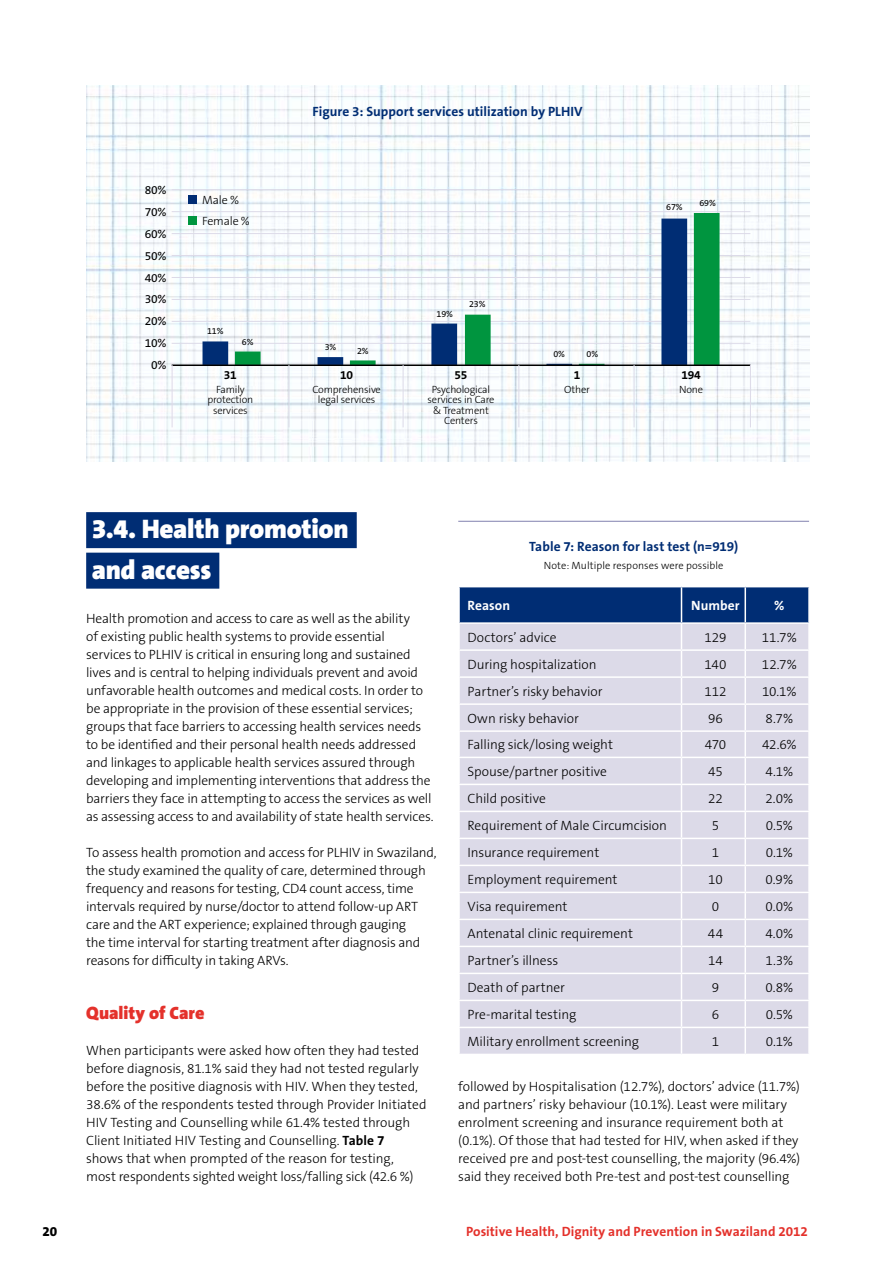
<style>
.page{position:relative;width:893px;height:1263px;background:#fff}
.page>*{position:absolute;margin:0;border:0;box-sizing:border-box;transform-origin:0 0}
.t1{font:900 27px/40.5px "The Sans B W9";letter-spacing:-.01em;color:#fff}
.t2{font:900 18px "The Sans B W9";color:#e4312b}
.t3{font:300 13.5px/18px "The Sans B W3";letter-spacing:-.01em;color:#000}
.t4{font:700 13.5px "The Sans B W7";letter-spacing:.005em;color:#002d74}
.t5{font:700 13.5px "The Sans B W7";color:#e4312b}
.t6{font:700 13.5px "The Sans B W7";letter-spacing:.005em;color:#fff}
.t7{font:800 13.5px "The Sans B W8";color:#000}
.t8{font:12px "The Sans B W5 Plain";letter-spacing:-.015em;color:#000}
.t9{font:300 12px/21px "The Sans B W3";letter-spacing:-.015em;color:#000}
.t10{font:700 12px "The Sans B W7";letter-spacing:-.015em;color:#000}
.t11{font:300 10.5px/10.5px "The Sans B W3";letter-spacing:-.015em;color:#000;text-align:center}
.t12{font:300 10.5px "The Sans B W3";letter-spacing:.005em;color:#000}
.t13{font:9px "The Sans B W5 Plain";letter-spacing:-.015em;color:#000}
.s1{color:#002d74}
.s2{font-family:"The Sans B W7";font-weight:700}
</style>
<div class="page">
<img style="left:86px;top:85px;width:723px;height:376px">
<div style="left:86px;top:512px;width:271px;height:36px;background:#002d74"></div>
<div style="left:86px;top:553px;width:133px;height:36px;background:#002d74"></div>
<hr style="left:458px;top:521px;width:351px;height:1px;background:#8281af">
<svg style="left:459px;top:587px;width:350px;height:467px;background:#cecfe1"></svg>
<hr style="left:745px;top:1027px;width:65px;height:1px;background:#fff">
<hr style="left:744px;top:1028px;width:2px;height:26px;background:#fff">
<hr style="left:808px;top:1028px;width:2px;height:26px;background:#fff">
<hr style="left:172px;top:189px;width:578px;height:1px;background:#dcdae8">
<hr style="left:172px;top:211px;width:578px;height:1px;background:#dcdae8">
<hr style="left:172px;top:233px;width:578px;height:1px;background:#dcdae8">
<hr style="left:172px;top:255px;width:578px;height:1px;background:#dcdae8">
<hr style="left:172px;top:277px;width:578px;height:1px;background:#dcdae8">
<hr style="left:172px;top:299px;width:578px;height:1px;background:#dcdae8">
<hr style="left:172px;top:321px;width:578px;height:1px;background:#dcdae8">
<hr style="left:172px;top:343px;width:578px;height:1px;background:#dcdae8">
<svg style="left:203px;top:219px;width:32px;height:145px;fill:#f5fafc"></svg>
<svg style="left:235px;top:213px;width:484px;height:151px;fill:#f4f9fb"></svg>
<hr style="left:172px;top:364px;width:578px;height:2px;background:#000">
<div style="left:188px;top:195px;width:9px;height:9px;background:#002d74"></div>
<div style="left:188px;top:216px;width:9px;height:9px;background:#00953f"></div>
<hr style="left:172px;top:365px;width:1px;height:62px;background:#dcdae8">
<hr style="left:289px;top:365px;width:1px;height:62px;background:#dcdae8">
<hr style="left:403px;top:365px;width:1px;height:62px;background:#dcdae8">
<hr style="left:518px;top:365px;width:1px;height:62px;background:#dcdae8">
<hr style="left:634px;top:365px;width:1px;height:62px;background:#dcdae8">
<hr style="left:750px;top:365px;width:1px;height:62px;background:#dcdae8">
<p class="t8" style="left:145px;top:182px;width:23px">80%</p>
<p class="t8" style="left:145px;top:204px;width:23px">70%</p>
<p class="t8" style="left:145px;top:226px;width:23px">60%</p>
<p class="t8" style="left:145px;top:248px;width:23px">50%</p>
<p class="t8" style="left:145px;top:270px;width:23px">40%</p>
<p class="t8" style="left:145px;top:292px;width:23px">30%</p>
<p class="t8" style="left:145px;top:314px;width:23px">20%</p>
<p class="t8" style="left:145px;top:335px;width:23px">10%</p>
<p class="t8" style="left:151px;top:357px;width:17px">0%</p>
<p class="t9" style="left:202px;top:189px;width:49px">Male %<br>Female %</p>
<p class="t13" style="left:207px;top:326px;width:18px">11%</p>
<p class="t13" style="left:242px;top:336px;width:13px">6%</p>
<p class="t10" style="left:224px;top:367px;width:15px">31</p>
<p class="t11" style="left:207px;top:384px;width:47px">Family protection services</p>
<p class="t4" style="left:313px;top:103px;width:272px">Figure 3: Support services utilization by PLHIV</p>
<p class="t13" style="left:469px;top:299px;width:18px">23%</p>
<p class="t13" style="left:437px;top:308px;width:18px">19%</p>
<p class="t13" style="left:325px;top:341px;width:13px">3%</p>
<p class="t13" style="left:357px;top:345px;width:13px">2%</p>
<p class="t13" style="left:553px;top:348px;width:13px">0%</p>
<p class="t13" style="left:587px;top:348px;width:13px">0%</p>
<p class="t10" style="left:340px;top:367px;width:15px">10</p>
<p class="t10" style="left:454px;top:367px;width:15px">55</p>
<p class="t10" style="left:574px;top:367px;width:8px">1</p>
<p class="t11" style="left:312px;top:384px;width:70px">Comprehensive legal services</p>
<p class="t11" style="left:427px;top:384px;width:69px">Psychological services in Care &amp; Treatment<br>Centers</p>
<p class="t11" style="left:564px;top:384px;width:27px">Other</p>
<p class="t13" style="left:666px;top:202px;width:18px">67%</p>
<p class="t13" style="left:699px;top:197px;width:18px">69%</p>
<p class="t10" style="left:681px;top:367px;width:21px">194</p>
<p class="t11" style="left:679px;top:384px;width:26px">None</p>
<h1 class="t1" style="left:92px;top:509px;width:266px">3.4. Health promotion<span class="s1">. </span>and access<span class="s1">.</span></h1>
<p class="t3" style="left:86px;top:610px;width:349px">Health promotion and access to care as well as the ability<br>of existing public health systems to provide essential services to PLHIV is critical in ensuring long and sustained lives and is central to helping individuals prevent and avoid unfavorable health outcomes and medical costs. In order to be appropriate in the provision of these essential services; groups that face barriers to accessing health services needs to be identified and their personal health needs addressed and linkages to applicable health services assured through developing and implementing interventions that address the barriers they face in attempting to access the services as well as assessing access to and availability of state health services.</p>
<p class="t3" style="left:86px;top:844px;width:352px">To assess health promotion and access for PLHIV in Swaziland, the study examined the quality of care, determined through frequency and reasons for testing, CD4 count access, time intervals required by nurse/doctor to attend follow-up ART care and the ART experience; explained through gauging<br>the time interval for starting treatment after diagnosis and reasons for difficulty in taking ARVs.</p>
<h2 class="t2" style="left:86px;top:1002px;width:120px">Quality of Care</h2>
<p class="t3" style="left:86px;top:1042px;width:342px">When participants were asked how often they had tested before diagnosis, 81.1% said they had not tested regularly before the positive diagnosis with HIV. When they tested, 38.6% of the respondents tested through Provider Initiated HIV Testing and Counselling while 61.4% tested through Client Initiated HIV Testing and Counselling. <span class="s2">Table 7<br></span>shows that when prompted of the reason for testing, most respondents sighted weight loss/falling sick (42.6 %)</p>
<p class="t4" style="left:529px;top:538px;width:210px">Table 7: Reason for last test (n=919)</p>
<p class="t12" style="left:544px;top:559px;width:181px">Note: Multiple responses were possible</p>
<p class="t6" style="left:467px;top:597px;width:44px">Reason</p>
<p class="t6" style="left:691px;top:597px;width:50px">Number</p>
<p class="t6" style="left:774px;top:597px;width:12px">%</p>
<p class="t3" style="left:467px;top:628px;width:91px">Doctors’ advice</p>
<p class="t3" style="left:704px;top:628px;width:24px">129</p>
<p class="t3" style="left:762px;top:628px;width:36px">11.7%</p>
<p class="t3" style="left:467px;top:655px;width:131px">During hospitalization</p>
<p class="t3" style="left:704px;top:655px;width:24px">140</p>
<p class="t3" style="left:762px;top:655px;width:36px">12.7%</p>
<p class="t3" style="left:467px;top:682px;width:137px">Partner’s risky behavior</p>
<p class="t3" style="left:704px;top:682px;width:24px">112</p>
<p class="t3" style="left:762px;top:682px;width:36px">10.1%</p>
<p class="t3" style="left:468px;top:709px;width:113px">Own risky behavior</p>
<p class="t3" style="left:708px;top:709px;width:16px">96</p>
<p class="t3" style="left:766px;top:709px;width:29px">8.7%</p>
<p class="t3" style="left:468px;top:736px;width:147px">Falling sick/losing weight</p>
<p class="t3" style="left:705px;top:736px;width:23px">470</p>
<p class="t3" style="left:762px;top:736px;width:36px">42.6%</p>
<p class="t3" style="left:468px;top:762px;width:141px">Spouse/partner positive</p>
<p class="t3" style="left:708px;top:762px;width:16px">45</p>
<p class="t3" style="left:766px;top:762px;width:29px">4.1%</p>
<p class="t3" style="left:467px;top:789px;width:80px">Child positive</p>
<p class="t3" style="left:708px;top:789px;width:16px">22</p>
<p class="t3" style="left:765px;top:789px;width:29px">2.0%</p>
<p class="t3" style="left:467px;top:816px;width:201px">Requirement of Male Circumcision</p>
<p class="t3" style="left:712px;top:816px;width:9px">5</p>
<p class="t3" style="left:766px;top:816px;width:29px">0.5%</p>
<p class="t3" style="left:467px;top:843px;width:133px">Insurance requirement</p>
<p class="t3" style="left:712px;top:843px;width:9px">1</p>
<p class="t3" style="left:766px;top:843px;width:29px">0.1%</p>
<p class="t3" style="left:467px;top:870px;width:151px">Employment requirement</p>
<p class="t3" style="left:708px;top:870px;width:16px">10</p>
<p class="t3" style="left:766px;top:870px;width:29px">0.9%</p>
<p class="t3" style="left:467px;top:897px;width:102px">Visa requirement</p>
<p class="t3" style="left:712px;top:897px;width:9px">0</p>
<p class="t3" style="left:765px;top:897px;width:29px">0.0%</p>
<p class="t3" style="left:467px;top:924px;width:167px">Antenatal clinic requirement</p>
<p class="t3" style="left:708px;top:924px;width:17px">44</p>
<p class="t3" style="left:765px;top:924px;width:29px">4.0%</p>
<p class="t3" style="left:467px;top:951px;width:92px">Partner’s illness</p>
<p class="t3" style="left:708px;top:951px;width:16px">14</p>
<p class="t3" style="left:766px;top:951px;width:29px">1.3%</p>
<p class="t3" style="left:467px;top:978px;width:99px">Death of partner</p>
<p class="t3" style="left:712px;top:978px;width:9px">9</p>
<p class="t3" style="left:765px;top:978px;width:29px">0.8%</p>
<p class="t3" style="left:468px;top:1005px;width:110px">Pre-marital testing</p>
<p class="t3" style="left:712px;top:1005px;width:9px">6</p>
<p class="t3" style="left:766px;top:1005px;width:29px">0.5%</p>
<p class="t3" style="left:468px;top:1032px;width:173px">Military enrollment screening</p>
<p class="t3" style="left:712px;top:1032px;width:9px">1</p>
<p class="t3" style="left:766px;top:1032px;width:29px">0.1%</p>
<p class="t3" style="left:458px;top:1078px;width:344px">followed by Hospitalisation (12.7%), doctors’ advice (11.7%) and partners’ risky behaviour (10.1%). Least were military enrolment screening and insurance requirement both at (0.1%). Of those that had tested for HIV, when asked if they received pre and post-test counselling, the majority (96.4%) said they received both Pre-test and post-test counselling</p>
<p class="t7" style="left:43px;top:1222px;width:16px">20</p>
<p class="t5" style="left:466px;top:1222px;width:343px">Positive Health, Dignity and Prevention in Swaziland 2012</p>
</div>
